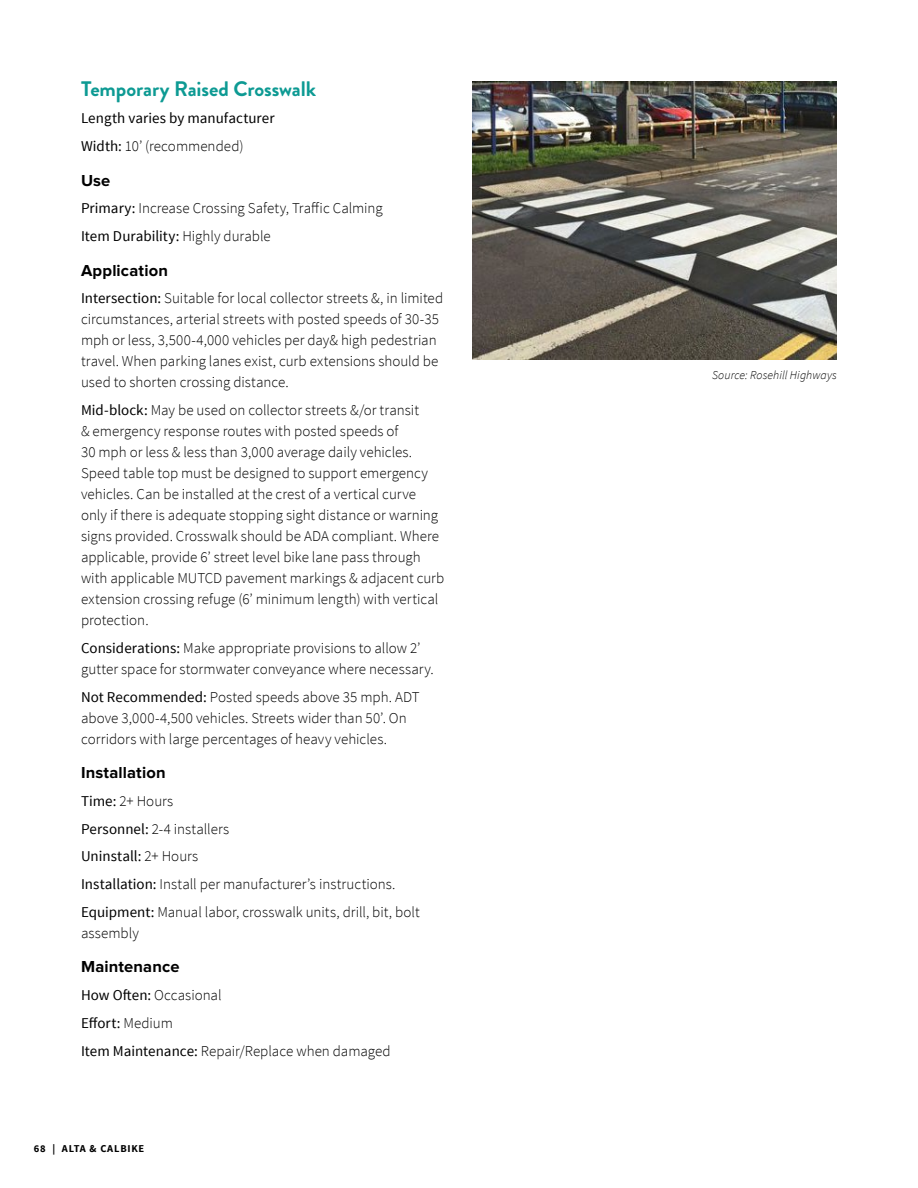
<style>
.page{position:relative;width:918px;height:1188px;background:#fff}
.page>*{position:absolute;margin:0;border:0;box-sizing:border-box;transform-origin:0 0}
.App_-_H2{font:700 21px "Brandon Grotesque";letter-spacing:-.005em;color:#0d9a93}
.App_-_H3{font:700 16.5px "Proxima Nova";letter-spacing:.01em;color:#000}
.App_-_Body__Nested{font:300 15px/21px "Source Sans Pro";color:#000}
.App_-_Body__Nested-2{font:15px "Source Sans Pro";color:#000}
.Main_-_Citations{font:italic 300 12px "Source Sans Pro";letter-spacing:.005em;color:#000}
.t1{font:700 10.5px "Source Sans Pro";letter-spacing:.075em;color:#000}
.s1{font-weight:400}
.s2{font-weight:300}
</style>
<div class="page">
<img style="left:472px;top:81px;width:365px;height:279px">
<p class="App_-_H2" style="left:81px;top:74px;width:236px">Temporary Raised Crosswalk</p>
<p class="App_-_Body__Nested-2" style="left:81px;top:109px;width:195px">Length varies by manufacturer</p>
<p class="App_-_Body__Nested" style="left:81px;top:136px;width:164px"><span class="s1">Width:</span> 10’ (recommended)</p>
<p class="App_-_H3" style="left:81px;top:171px;width:31px">Use</p>
<p class="App_-_Body__Nested" style="left:81px;top:198px;width:303px"><span class="s1">Primary:</span> Increase Crossing Safety, Traffic Calming</p>
<p class="App_-_Body__Nested-2" style="left:81px;top:227px;width:191px">Item Durability: <span class="s2">Highly durable</span></p>
<p class="App_-_H3" style="left:81px;top:261px;width:88px">Application</p>
<p class="App_-_Body__Nested" style="left:81px;top:288px;width:364px"><span class="s1">Intersection:</span> Suitable for local collector streets &amp;, in limited circumstances, arterial streets with posted speeds of 30-35 mph or less, 3,500-4,000 vehicles per day&amp; high pedestrian travel. When parking lanes exist, curb extensions should be used to shorten crossing distance.</p>
<p class="App_-_Body__Nested" style="left:81px;top:400px;width:365px"><span class="s1">Mid-block:</span> May be used on collector streets &amp;/or transit<br>&amp; emergency response routes with posted speeds of<br>30 mph or less &amp; less than 3,000 average daily vehicles.<br>Speed table top must be designed to support emergency vehicles. Can be installed at the crest of a vertical curve only if there is adequate stopping sight distance or warning signs provided. Crosswalk should be ADA compliant. Where applicable, provide 6’ street level bike lane pass through with applicable MUTCD pavement markings &amp; adjacent curb extension crossing refuge (6’ minimum length) with vertical protection.</p>
<p class="App_-_Body__Nested" style="left:81px;top:638px;width:354px"><span class="s1">Considerations:</span> Make appropriate provisions to allow 2’ gutter space for stormwater conveyance where necessary.</p>
<p class="App_-_Body__Nested" style="left:81px;top:686px;width:340px"><span class="s1">Not Recommended:</span> Posted speeds above 35 mph. ADT above 3,000-4,500 vehicles. Streets wider than 50’. On corridors with large percentages of heavy vehicles.</p>
<p class="App_-_H3" style="left:81px;top:763px;width:86px">Installation</p>
<p class="App_-_Body__Nested" style="left:81px;top:791px;width:94px"><span class="s1">Time:</span> 2+ Hours</p>
<p class="App_-_Body__Nested" style="left:81px;top:818px;width:150px"><span class="s1">Personnel:</span> 2-4 installers</p>
<p class="App_-_Body__Nested-2" style="left:81px;top:847px;width:119px">Uninstall: <span class="s2">2+ Hours</span></p>
<p class="App_-_Body__Nested" style="left:81px;top:874px;width:316px"><span class="s1">Installation:</span> Install per manufacturer’s instructions.</p>
<p class="App_-_Body__Nested" style="left:81px;top:902px;width:340px"><span class="s1">Equipment:</span> Manual labor, crosswalk units, drill, bit, bolt assembly</p>
<p class="App_-_H3" style="left:81px;top:958px;width:100px">Maintenance</p>
<p class="App_-_Body__Nested" style="left:81px;top:985px;width:142px"><span class="s1">How Often:</span> Occasional</p>
<p class="App_-_Body__Nested-2" style="left:81px;top:1014px;width:93px">Effort: <span class="s2">Medium</span></p>
<p class="App_-_Body__Nested" style="left:81px;top:1040px;width:311px"><span class="s1">Item Maintenance:</span> Repair/Replace when damaged</p>
<p class="t1" style="left:34px;top:1142px;width:112px">68 | ALTA &amp; CALBIKE</p>
<p class="Main_-_Citations" style="left:712px;top:368px;width:126px">Source: Rosehill Highways</p>
</div>
